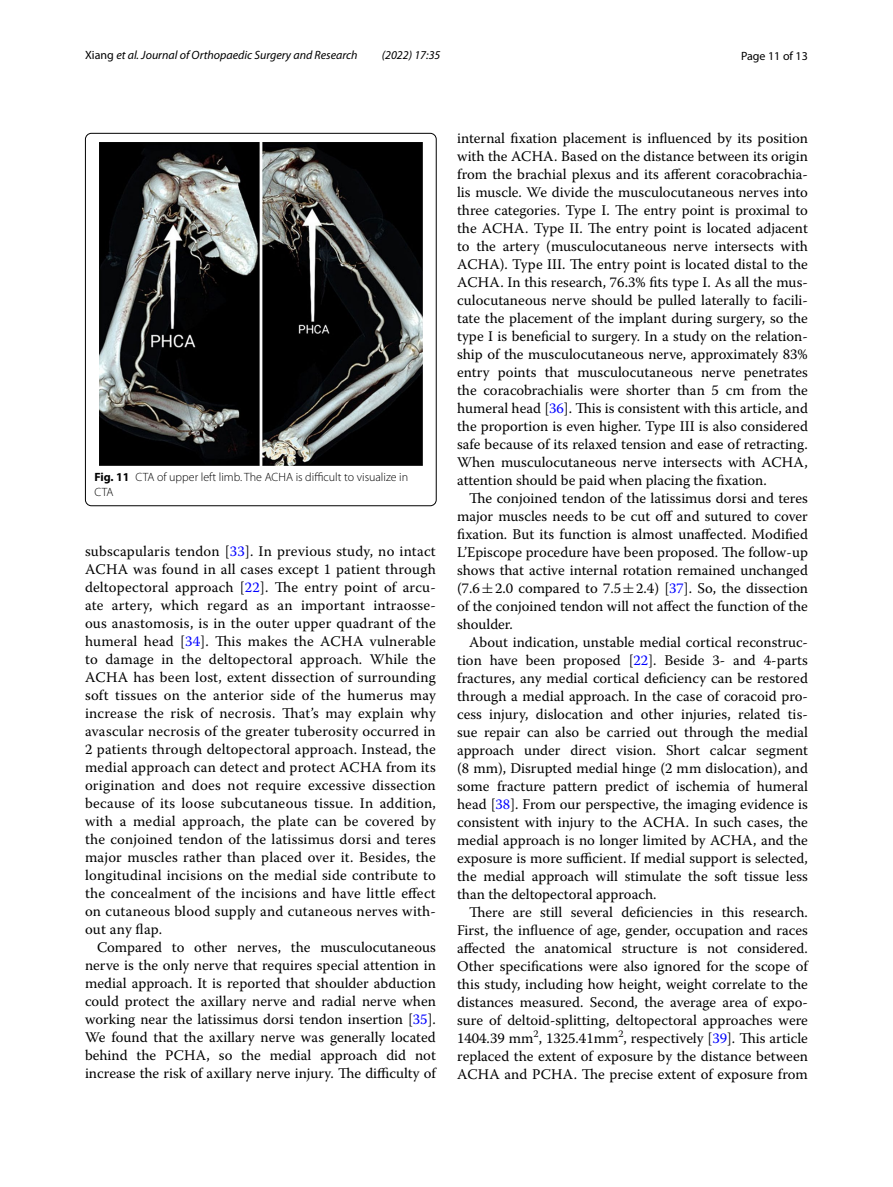
<style>
.page{position:relative;width:893px;height:1187px;background:#fff}
.page>*{position:absolute;margin:0;border:0;box-sizing:border-box;transform-origin:0 0}
.t1{font:14.7px/18px "Warnock Pro";color:#000;text-align:justify}
.t2{font:italic 12px "Myriad Pro";color:#000}
.t3{font:300 12px/15px "Myriad Pro";color:#000}
.t4{font:12px "Myriad Pro";color:#000}
.s1{font-style:normal}
.s2{font-weight:700}
.s3{color:#00f}
.s4{font-family:"MTSY"}
</style>
<div class="page">
<img style="left:99px;top:142px;width:323px;height:324px">
<div style="left:85px;top:133px;width:351px;height:373px;border:1px solid #000;border-radius:6px"></div>
<p class="t2" style="left:85px;top:48px;width:274px"><span class="s1">Xiang</span> et al. Journal of Orthopaedic Surgery and Research</p>
<p class="t2" style="left:382px;top:48px;width:60px">(2022) 17:35</p>
<p class="t4" style="left:741px;top:48px;width:68px">Page 11 of 13</p>
<p class="t3" style="left:94px;top:469px;width:315px"><span class="s2">Fig. 11</span> CTA of upper left limb. The ACHA is difficult to visualize in<br>CTA</p>
<p class="t1" style="left:85px;top:541px;width:352px">subscapularis tendon [<span class="s3">33</span>]. In previous study, no intact ACHA was found in all cases except 1 patient through deltopectoral approach [<span class="s3">22</span>]. The entry point of arcu&shy;ate artery, which regard as an important intraosse&shy;ous anastomosis, is in the outer upper quadrant of the humeral head [<span class="s3">34</span>]. This makes the ACHA vulnerable to damage in the deltopectoral approach. While the ACHA has been lost, extent dissection of surrounding soft tissues on the anterior side of the humerus may increase the risk of necrosis. That’s may explain why avascular necrosis of the greater tuberosity occurred in 2 patients through deltopectoral approach. Instead, the medial approach can detect and protect ACHA from its origination and does not require excessive dissection because of its loose subcutaneous tissue. In addition, with a medial approach, the plate can be covered by the conjoined tendon of the latissimus dorsi and teres major muscles rather than placed over it. Besides, the longitudinal incisions on the medial side contribute to the concealment of the incisions and have little effect on cutaneous blood supply and cutaneous nerves with&shy;out any flap.</p>
<p class="t1" style="left:85px;top:937px;width:352px;text-indent:12px">Compared to other nerves, the musculocutaneous nerve is the only nerve that requires special attention in medial approach. It is reported that shoulder abduction could protect the axillary nerve and radial nerve when working near the latissimus dorsi tendon insertion [<span class="s3">35</span>].<br>We found that the axillary nerve was generally located behind the PCHA, so the medial approach did not increase the risk of axillary nerve injury. The difficulty of</p>
<p class="t1" style="left:457px;top:128px;width:352px">internal fixation placement is influenced by its position with the ACHA. Based on the distance between its origin from the brachial plexus and its afferent coracobrachia&shy;lis muscle. We divide the musculocutaneous nerves into three categories. Type I. The entry point is proximal to the ACHA. Type II. The entry point is located adjacent to the artery (musculocutaneous nerve intersects with ACHA). Type III. The entry point is located distal to the ACHA. In this research, 76.3% fits type I. As all the mus&shy;culocutaneous nerve should be pulled laterally to facili&shy;tate the placement of the implant during surgery, so the type I is beneficial to surgery. In a study on the relation&shy;ship of the musculocutaneous nerve, approximately 83% entry points that musculocutaneous nerve penetrates the coracobrachialis were shorter than 5 cm from the humeral head [<span class="s3">36</span>]. This is consistent with this article, and the proportion is even higher. Type III is also considered safe because of its relaxed tension and ease of retracting.<br>When musculocutaneous nerve intersects with ACHA, attention should be paid when placing the fixation.</p>
<p class="t1" style="left:457px;top:488px;width:352px;text-indent:12px">The conjoined tendon of the latissimus dorsi and teres major muscles needs to be cut off and sutured to cover fixation. But its function is almost unaffected. Modified L’Episcope procedure have been proposed. The follow-up shows that active internal rotation remained unchanged (7.6<span class="s4">±</span>2.0 compared to 7.5<span class="s4">±</span>2.4) [<span class="s3">37</span>]. So, the dissection of the conjoined tendon will not affect the function of the shoulder.</p>
<p class="t1" style="left:457px;top:632px;width:352px;text-indent:12px">About indication, unstable medial cortical reconstruc&shy;tion have been proposed [<span class="s3">22</span>]. Beside 3- and 4-parts fractures, any medial cortical deficiency can be restored through a medial approach. In the case of coracoid pro&shy;cess injury, dislocation and other injuries, related tis&shy;sue repair can also be carried out through the medial approach under direct vision. Short calcar segment (8 mm), Disrupted medial hinge (2 mm dislocation), and some fracture pattern predict of ischemia of humeral head [<span class="s3">38</span>]. From our perspective, the imaging evidence is consistent with injury to the ACHA. In such cases, the medial approach is no longer limited by ACHA, and the exposure is more sufficient. If medial support is selected, the medial approach will stimulate the soft tissue less than the deltopectoral approach.</p>
<p class="t1" style="left:457px;top:902px;width:352px;text-indent:12px">There are still several deficiencies in this research.<br>First, the influence of age, gender, occupation and races affected the anatomical structure is not considered.<br>Other specifications were also ignored for the scope of this study, including how height, weight correlate to the distances measured. Second, the average area of expo&shy;sure of deltoid-splitting, deltopectoral approaches were 1404.39 mm<sup>2</sup>, 1325.41mm<sup>2</sup>, respectively [<span class="s3">39</span>]. This article replaced the extent of exposure by the distance between ACHA and PCHA. The precise extent of exposure from</p>
</div>
